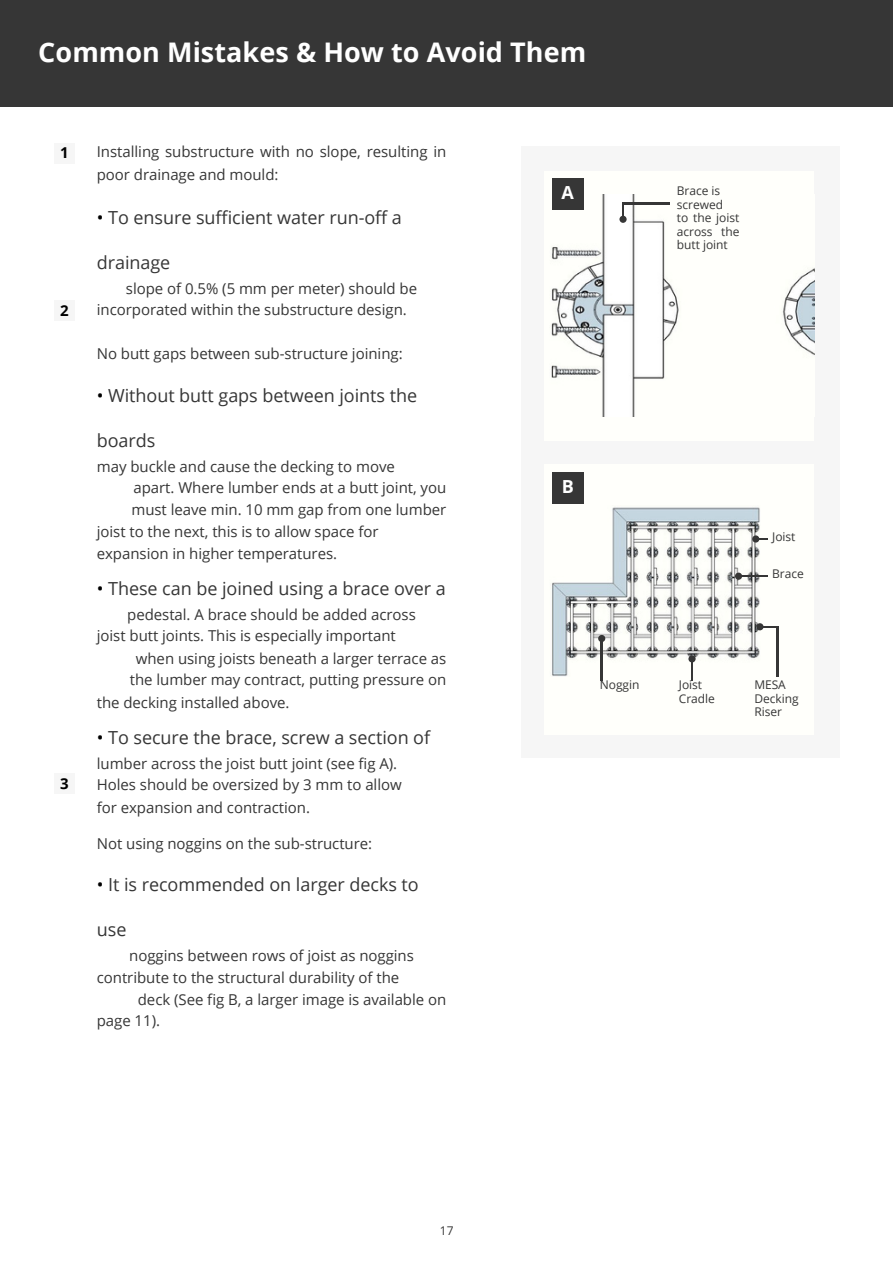
<style>
.page{position:relative;width:893px;height:1264px;background:#fff}
.page>*{position:absolute;margin:0;border:0;box-sizing:border-box;transform-origin:0 0}
.t1{font:700 27px "Open Sans";color:#fff}
.t2{font:18px "Open Sans";letter-spacing:-.005em;color:#363636}
.t3{font:700 18px "Open Sans";color:#fff}
.t4{font:15px/21.9px "Open Sans";letter-spacing:-.005em;color:#363636}
.t5{font:700 15px "Open Sans";color:#000}
.t6{font:12px/13.5px "Open Sans";letter-spacing:-.005em;color:#363636}
.s1{color:#000}
</style>
<div class="page">
<div style="left:1px;top:0;width:891px;height:106px;background:#363636"></div>
<div style="left:521px;top:147px;width:318px;height:611px;background:#f6f6f6"></div>
<div style="left:544px;top:464px;width:269px;height:270px;background:#fffffb"></div>
<div style="left:54px;top:143px;width:21px;height:21px;background:#f6f6f6"></div>
<div style="left:54px;top:300px;width:21px;height:21px;background:#f6f6f6"></div>
<div style="left:54px;top:773px;width:21px;height:21px;background:#f6f6f6"></div>
<div style="left:544px;top:171px;width:269px;height:269px;background:#fffffb"></div>
<img style="left:552px;top:507px;width:208px;height:169px">
<img style="left:551px;top:195px;width:263px;height:221px">
<div style="left:552px;top:178px;width:31px;height:32px;background:#363636"></div>
<div style="left:552px;top:472px;width:31px;height:32px;background:#363636"></div>
<hr style="left:601px;top:639px;width:1px;height:41px;background:#363636">
<div style="left:598px;top:635px;width:7px;height:7px;background:#363636;border-radius:50%"></div>
<hr style="left:622px;top:203px;width:47px;height:1px;background:#363636">
<div style="left:619px;top:216px;width:7px;height:7px;background:#363636;border-radius:50%"></div>
<svg style="left:622px;top:204px;width:1px;height:12px"></svg>
<svg style="left:691px;top:662px;width:1px;height:18px"></svg>
<div style="left:688px;top:655px;width:7px;height:7px;background:#363636;border-radius:50%"></div>
<hr style="left:739px;top:575px;width:28px;height:2px;background:#363636">
<div style="left:735px;top:572px;width:7px;height:7px;background:#363636;border-radius:50%"></div>
<div style="left:752px;top:535px;width:7px;height:7px;background:#363636;border-radius:50%"></div>
<div style="left:756px;top:623px;width:7px;height:7px;background:#363636;border-radius:50%"></div>
<hr style="left:776px;top:627px;width:2px;height:50px;background:#363636">
<svg style="left:763px;top:626px;width:15px;height:1px"></svg>
<p class="t1" style="left:38px;top:33px;width:549px">Common Mistakes &amp; How to Avoid Them</p>
<p class="t5" style="left:60px;top:142px;width:10px">1</p>
<p class="t5" style="left:60px;top:299px;width:10px">2</p>
<p class="t5" style="left:60px;top:772px;width:10px">3</p>
<p class="t4" style="left:97px;top:140px;width:351px;line-height:22.5px">Installing substructure with no slope, resulting in poor drainage and mould:</p>
<p class="t2" style="left:97px;top:205px;width:307px"><span class="s1">•</span> To ensure sufficient water run-off a</p>
<p class="t2" style="left:97px;top:250px;width:75px">drainage</p>
<p class="t4" style="left:97px;top:277px;width:322px;line-height:21.3px;text-indent:29px">slope of 0.5% (5 mm per meter) should be incorporated within the substructure design.</p>
<p class="t4" style="left:97px;top:342px;width:307px">No butt gaps between sub-structure joining:</p>
<p class="t2" style="left:97px;top:382px;width:322px"><span class="s1">•</span> Without butt gaps between joints the</p>
<p class="t2" style="left:97px;top:427px;width:60px">boards</p>
<p class="t4" style="left:97px;top:455px;width:299px">may buckle and cause the decking to move</p>
<p class="t4" style="left:133px;top:476px;width:314px">apart. Where lumber ends at a butt joint, you</p>
<p class="t4" style="left:131px;top:498px;width:316px">must leave min. 10 mm gap from one lumber</p>
<p class="t4" style="left:97px;top:520px;width:283px">joist to the next, this is to allow space for</p>
<p class="t4" style="left:97px;top:542px;width:242px">expansion in higher temperatures.</p>
<p class="t2" style="left:97px;top:576px;width:350px"><span class="s1">•</span> These can be joined using a brace over a</p>
<p class="t4" style="left:127px;top:603px;width:290px">pedestal. A brace should be added across</p>
<p class="t4" style="left:97px;top:624px;width:300px">joist butt joints. This is especially important</p>
<p class="t4" style="left:136px;top:647px;width:312px">when using joists beneath a larger terrace as</p>
<p class="t4" style="left:130px;top:668px;width:318px">the lumber may contract, putting pressure on</p>
<p class="t4" style="left:97px;top:691px;width:194px">the decking installed above.</p>
<p class="t2" style="left:97px;top:724px;width:335px"><span class="s1">•</span> To secure the brace, screw a section of</p>
<p class="t4" style="left:97px;top:752px;width:306px">lumber across the joist butt joint (see fig A).<br>Holes should be oversized by 3 mm to allow for expansion and contraction.</p>
<p class="t4" style="left:97px;top:831px;width:277px">Not using noggins on the sub-structure:</p>
<p class="t2" style="left:97px;top:872px;width:323px"><span class="s1">•</span> It is recommended on larger decks to</p>
<p class="t2" style="left:97px;top:917px;width:31px">use</p>
<p class="t4" style="left:129px;top:944px;width:286px">noggins between rows of joist as noggins</p>
<p class="t4" style="left:97px;top:965px;width:304px">contribute to the structural durability of the</p>
<p class="t4" style="left:138px;top:988px;width:310px">deck (See fig B, a larger image is available on</p>
<p class="t4" style="left:97px;top:1009px;width:65px">page 11).</p>
<p class="t3" style="left:561px;top:180px;width:14px">A</p>
<h2 class="t6" style="left:676px;top:184px;width:48px">Brace is screwed</h2>
<h2 class="t6" style="left:676px;top:211px;width:64px;text-align:justify">to the joist across the butt joint</h2>
<p class="t3" style="left:561px;top:473px;width:14px">B</p>
<p class="t6" style="left:599px;top:677px;width:41px">Noggin</p>
<h2 class="t6" style="left:678px;top:677px;width:38px">Joist<br>Cradle</h2>
<h2 class="t6" style="left:772px;top:530px;width:25px">Joist</h2>
<h2 class="t6" style="left:772px;top:567px;width:33px">Brace</h2>
<h2 class="t6" style="left:754px;top:677px;width:46px">MESA<br>Decking<br>Riser</h2>
<p class="t6" style="left:440px;top:1223px;width:15px">17</p>
</div>
